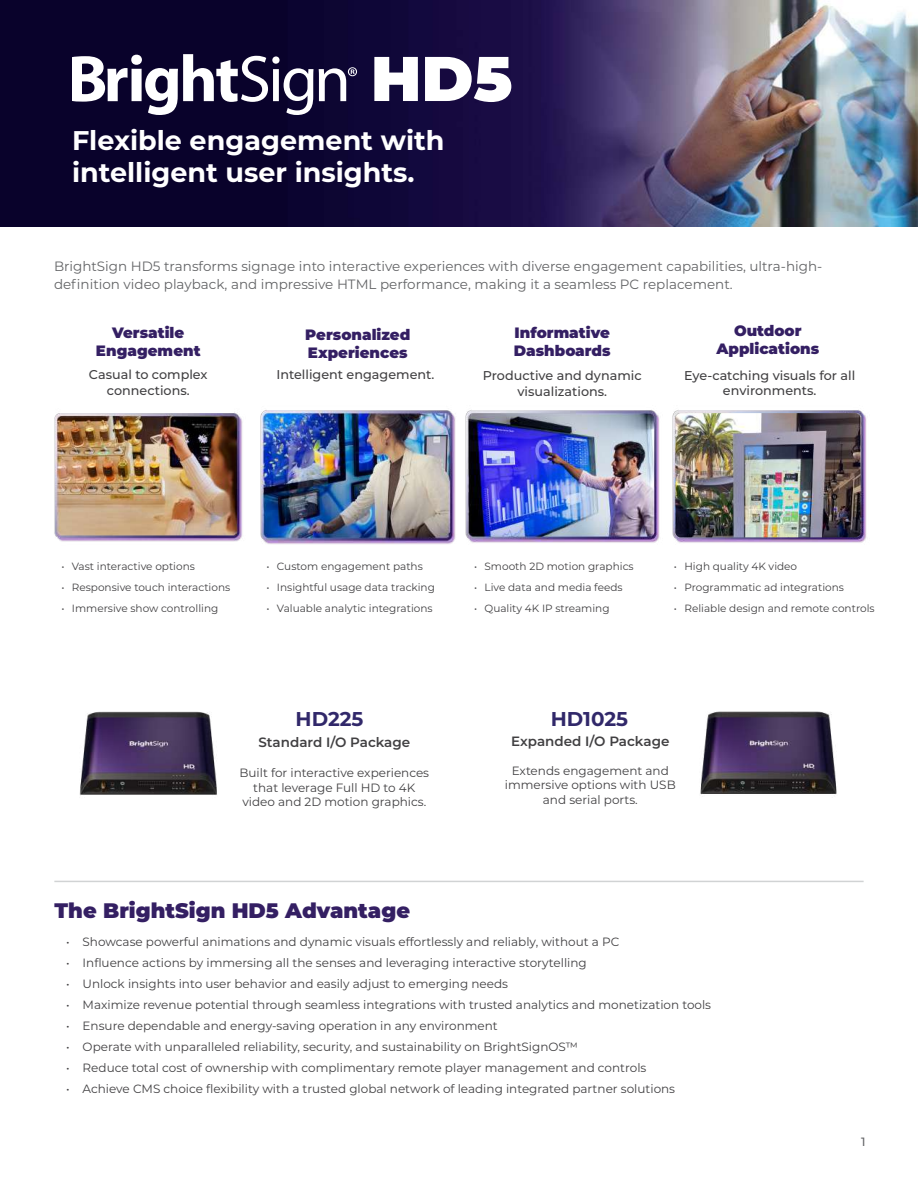
<style>
.page{position:relative;width:918px;height:1188px;background:#fff}
.page>*{position:absolute;margin:0;border:0;box-sizing:border-box;transform-origin:0 0}
.t1{font:900 63px "Montserrat";color:#fff}
.t2{font:700 27px/32.4px "Montserrat";color:#fff}
.t3{font:900 21px "Montserrat";color:#341f63}
.t4{font:700 19.95px "Montserrat";color:#31286a}
.t5{font:900 15px/18px "Montserrat";color:#341f63;text-align:center}
.t6{font:13.5px/18px "Montserrat";color:#636466}
.t7{font:600 13.5px "Montserrat";color:#414042}
.t8{font:500 12.75px/15.3px "Montserrat";color:#414042;text-align:center}
.t9{font:12px/14.4px "Montserrat";color:#414042;text-align:center}
.t10{font:500 12px "Montserrat";color:#636466}
.t11{font:10.5px "Montserrat";color:#414042}
</style>
<div class="page">
<img style="left:0;top:0;width:918px;height:226px">
<svg style="left:72px;top:54px;width:285px;height:61px"></svg>
<img style="left:54px;top:412px;width:189px;height:130px">
<img style="left:465px;top:410px;width:195px;height:133px">
<img style="left:260px;top:410px;width:196px;height:134px">
<img style="left:700px;top:711px;width:137px;height:84px">
<img style="left:79px;top:711px;width:138px;height:85px">
<img style="left:672px;top:410px;width:195px;height:133px">
<img style="left:676px;top:413px;width:184px;height:124px">
<hr style="left:54px;top:881px;width:810px;height:1px;background:#d1d3d4">
<h1 class="t1" style="left:371px;top:31px;width:143px">HD5</h1>
<h2 class="t2" style="left:72px;top:122px;width:374px">Flexible engagement with intelligent user insights.</h2>
<p class="t6" style="left:54px;top:256px;width:770px">BrightSign HD5 transforms signage into interactive experiences with diverse engagement capabilities, ultra-high&shy;definition video playback, and impressive HTML performance, making it a seamless PC replacement.</p>
<p class="t5" style="left:96px;top:323px;width:106px">Versatile<br>Engagement</p>
<p class="t5" style="left:305px;top:325px;width:107px;text-align:left">Personalized<br>Experiences</p>
<p class="t5" style="left:514px;top:323px;width:98px;text-align:left">Informative<br>Dashboards</p>
<p class="t8" style="left:89px;top:367px;width:120px">Casual to complex connections.</p>
<p class="t8" style="left:276px;top:367px;width:160px">Intelligent engagement.</p>
<p class="t8" style="left:483px;top:368px;width:160px">Productive and dynamic visualizations.</p>
<p class="t5" style="left:717px;top:321px;width:104px">Outdoor<br>Applications</p>
<p class="t8" style="left:684px;top:367px;width:173px">Eye-catching visuals for all environments.</p>
<p class="t11" style="left:61px;top:559px;width:135px">• Vast interactive options</p>
<p class="t11" style="left:61px;top:580px;width:170px">• Responsive touch interactions</p>
<p class="t11" style="left:61px;top:601px;width:158px">• Immersive show controlling</p>
<p class="t11" style="left:266px;top:559px;width:158px">• Custom engagement paths</p>
<p class="t11" style="left:266px;top:580px;width:170px">• Insightful usage data tracking</p>
<p class="t11" style="left:266px;top:601px;width:168px">• Valuable analytic integrations</p>
<h3 class="t4" style="left:296px;top:705px;width:69px">HD225</h3>
<p class="t11" style="left:474px;top:559px;width:161px">• Smooth 2D motion graphics</p>
<p class="t11" style="left:474px;top:580px;width:150px">• Live data and media feeds</p>
<p class="t11" style="left:474px;top:601px;width:137px">• Quality 4K IP streaming</p>
<h3 class="t4" style="left:551px;top:704px;width:79px">HD1025</h3>
<p class="t11" style="left:674px;top:559px;width:125px">• High quality 4K video</p>
<p class="t11" style="left:674px;top:580px;width:172px">• Programmatic ad integrations</p>
<p class="t11" style="left:674px;top:601px;width:202px">• Reliable design and remote controls</p>
<p class="t7" style="left:258px;top:732px;width:153px">Standard I/O Package</p>
<p class="t9" style="left:239px;top:765px;width:191px">Built for interactive experiences that leverage Full HD to 4K video and 2D motion graphics.</p>
<h3 class="t3" style="left:54px;top:895px;width:357px">The BrightSign HD5 Advantage</h3>
<p class="t7" style="left:511px;top:732px;width:160px">Expanded I/O Package</p>
<p class="t9" style="left:505px;top:763px;width:172px">Extends engagement and immersive options with USB and serial ports.</p>
<p class="t9" style="left:66px;top:934px;width:555px">• Showcase powerful animations and dynamic visuals effortlessly and reliably, without a PC</p>
<p class="t9" style="left:66px;top:955px;width:522px">• Influence actions by immersing all the senses and leveraging interactive storytelling</p>
<p class="t9" style="left:66px;top:976px;width:444px">• Unlock insights into user behavior and easily adjust to emerging needs</p>
<p class="t9" style="left:66px;top:997px;width:647px">• Maximize revenue potential through seamless integrations with trusted analytics and monetization tools</p>
<p class="t9" style="left:66px;top:1018px;width:433px">• Ensure dependable and energy-saving operation in any environment</p>
<p class="t9" style="left:66px;top:1039px;width:514px">• Operate with unparalleled reliability, security, and sustainability on BrightSignOS™</p>
<p class="t9" style="left:66px;top:1060px;width:582px">• Reduce total cost of ownership with complimentary remote player management and controls</p>
<p class="t9" style="left:66px;top:1081px;width:611px">• Achieve CMS choice flexibility with a trusted global network of leading integrated partner solutions</p>
<p class="t10" style="left:861px;top:1133px;width:6px">1</p>
</div>
